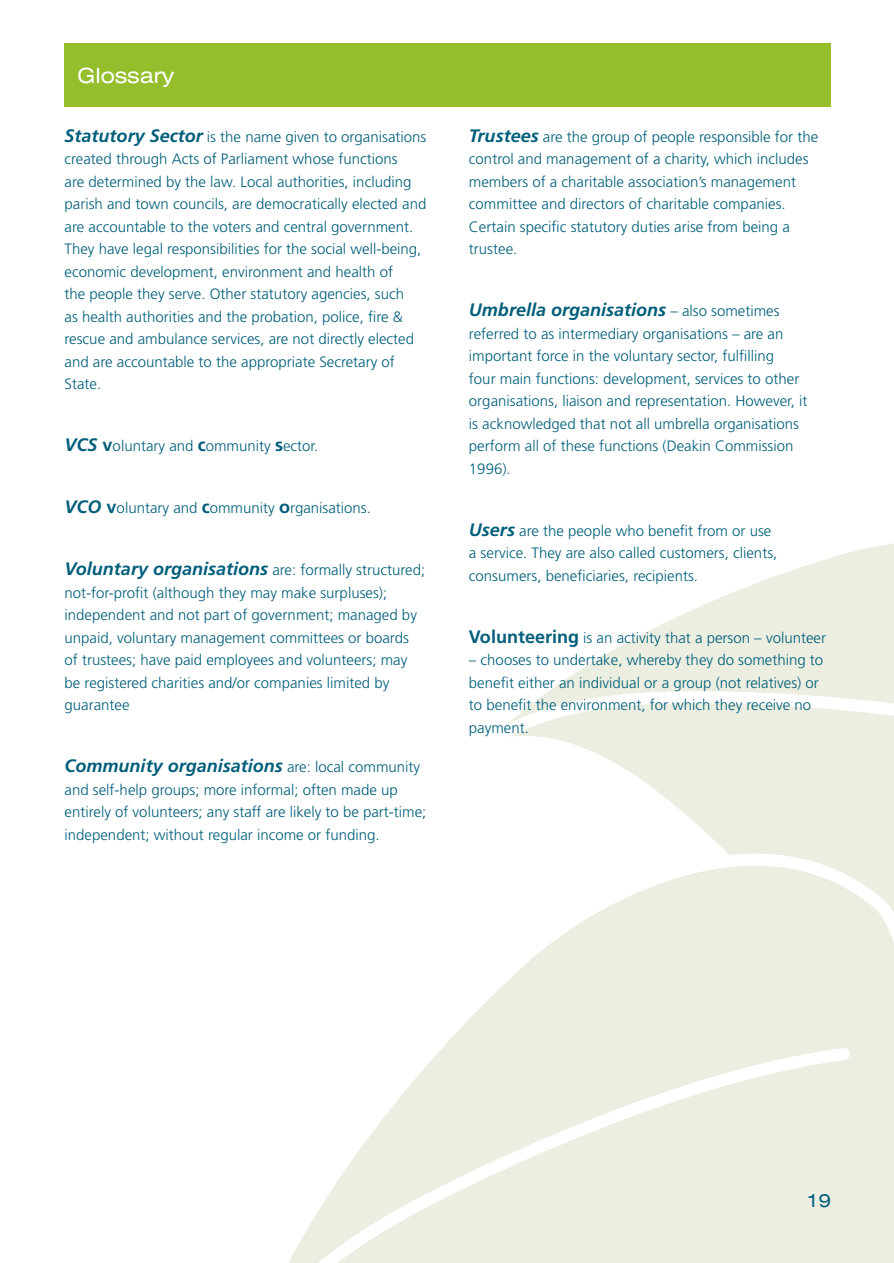
<style>
.page{position:relative;width:894px;height:1263px;background:#fff}
.page>*{position:absolute;margin:0;border:0;box-sizing:border-box;transform-origin:0 0}
.t1{font:expanded 21px "Swiss 721 BT";color:#fff}
.t2{font:italic 700 18px "Frutiger";color:#005e7a}
.t3{font:expanded 18px "Swiss 721 BT";color:#005e7a}
.t4{font:15px/22.5px "Frutiger Light 2";color:#005e7a}
.s1{font-family:"Frutiger";font-weight:700;font-style:italic;font-size:18px}
.s2{font-family:"Frutiger";font-weight:700;font-size:18px}
.s3{font-family:"Frutiger Light 2";font-weight:400;font-style:normal;font-size:15px}
</style>
<div class="page">
<svg style="left:561px;top:544px;width:332px;height:265px"></svg>
<svg style="left:508px;top:683px;width:385px;height:81px"></svg>
<svg style="left:449px;top:809px;width:444px;height:454px"></svg>
<svg style="left:289px;top:1041px;width:568px;height:222px"></svg>
<div style="left:65px;top:43px;width:765px;height:64px;background:#94be2b"></div>
<h1 class="t1" style="left:77px;top:68px;width:98px">Glossary</h1>
<p class="t4" style="left:65px;top:126px;width:363px"><span class="s1">Statutory Sector</span> is the name given to organisations created through Acts of Parliament whose functions<br>are determined by the law. Local authorities, including parish and town councils, are democratically elected and are accountable to the voters and central government.<br>They have legal responsibilities for the social well-being, economic development, environment and health of<br>the people they serve. Other statutory agencies, such<br>as health authorities and the probation, police, fire &amp; rescue and ambulance services, are not directly elected and are accountable to the appropriate Secretary of State.</p>
<p class="t4" style="left:65px;top:436px;width:255px"><span class="s1">VCS</span> <span class="s2">v</span>oluntary and <span class="s2">c</span>ommunity <span class="s2">s</span>ector.</p>
<p class="t4" style="left:65px;top:498px;width:308px"><span class="s1">VCO</span> <span class="s2">v</span>oluntary and <span class="s2">c</span>ommunity <span class="s2">o</span>rganisations.</p>
<p class="t4" style="left:65px;top:560px;width:362px"><span class="s1">Voluntary organisations</span> are: formally structured; not-for-profit (although they may make surpluses); independent and not part of government; managed by unpaid, voluntary management committees or boards of trustees; have paid employees and volunteers; may be registered charities and/or companies limited by guarantee</p>
<p class="t2" style="left:65px;top:759px;width:357px">Community organisations <span class="s3">are: local community</span></p>
<p class="t4" style="left:65px;top:780px;width:363px">and self-help groups; more informal; often made up entirely of volunteers; any staff are likely to be part-time; independent; without regular income or funding.</p>
<p class="t4" style="left:468px;top:126px;width:350px"><span class="s1">Trustees</span> are the group of people responsible for the control and management of a charity, which includes members of a charitable association’s management committee and directors of charitable companies.<br>Certain specific statutory duties arise from being a trustee.</p>
<p class="t2" style="left:468px;top:303px;width:312px">Umbrella organisations <span class="s3">– also sometimes</span></p>
<p class="t4" style="left:468px;top:323px;width:340px">referred to as intermediary organisations – are an important force in the voluntary sector, fulfilling<br>four main functions: development, services to other organisations, liaison and representation. However, it is acknowledged that not all umbrella organisations perform all of these functions (Deakin Commission 1996).</p>
<p class="t4" style="left:468px;top:521px;width:310px"><span class="s1">Users</span> are the people who benefit from or use a service. They are also called customers, clients, consumers, beneficiaries, recipients.</p>
<p class="t4" style="left:468px;top:628px;width:358px"><span class="s2">Volunteering</span> is an activity that a person – volunteer</p>
<p class="t4" style="left:468px;top:650px;width:355px">– chooses to undertake, whereby they do something to benefit either an individual or a group (not relatives) or to benefit the environment, for which they receive no payment.</p>
<p class="t3" style="left:806px;top:1193px;width:26px">19</p>
</div>
